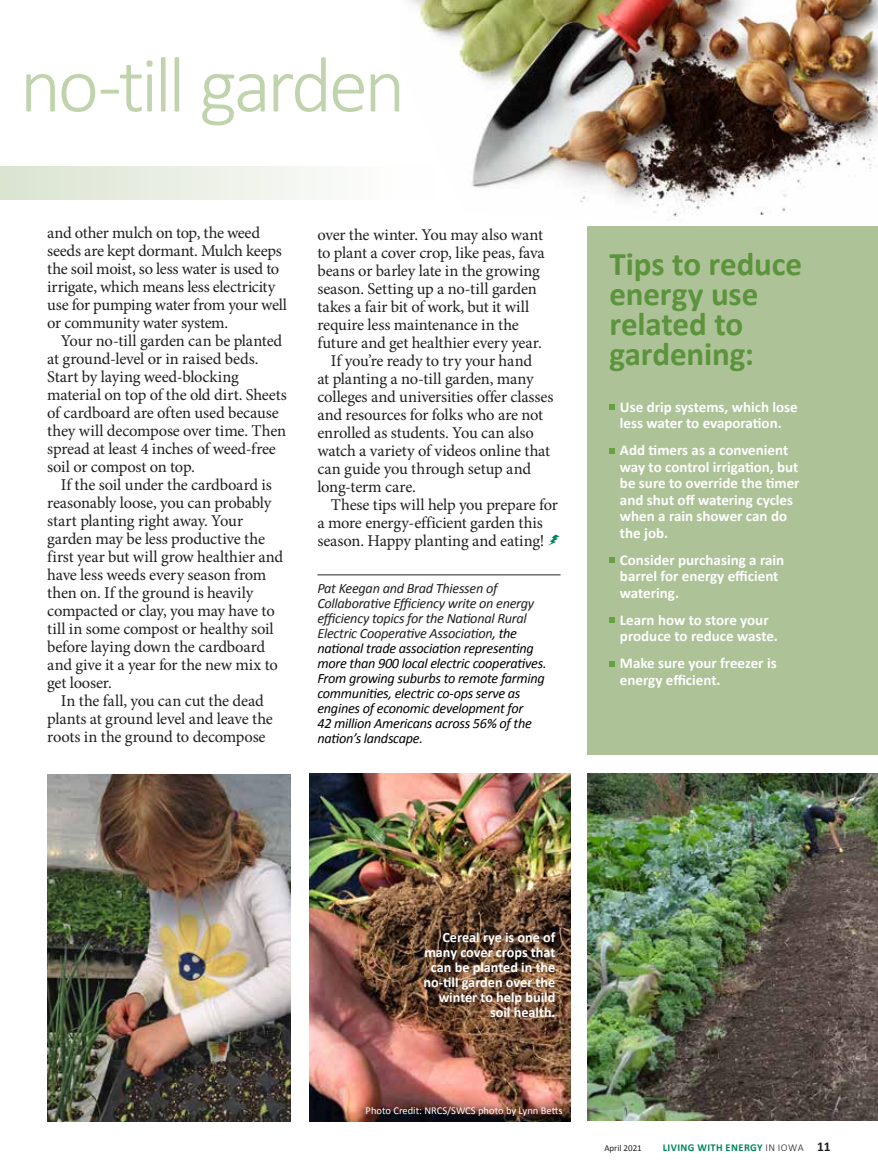
<style>
.page{position:relative;width:878px;height:1175px;background:#fff}
.page>*{position:absolute;margin:0;border:0;box-sizing:border-box;transform-origin:0 0}
.t1{font:300 79.5px "Calibri";letter-spacing:-.05em;color:#c1d3ac}
.t2{font:700 33px/30px "Calibri";letter-spacing:-.005em;color:#5c933d}
.t3{font:16.5px/18px "Minion Pro";letter-spacing:-.015em;color:#231f20}
.t4{font:700 15px/16.5px "Calibri";color:#fff}
.t5{font:italic 14.25px/15px "Calibri";letter-spacing:-.02em;color:#000}
.t6{font:700 14.25px/15px "Calibri";color:#fff;text-align:right}
.t7{font:10.5px "Calibri";color:#fff}
.t8{font:700 10.5px "Calibri";letter-spacing:.04em;color:#008559}
.t9{font:9px "Calibri";color:#231f20}
.s1{color:#231f20}
.s2{font-weight:300;color:#231f20}
.s3{font-size:13.5px;color:#231f20}
</style>
<div class="page">
<img style="left:408px;top:0;width:470px;height:227px">
<div style="left:0;top:167px;width:434px;height:33px;background:linear-gradient(to right,#dae4d1,#fff)"></div>
<img style="left:309px;top:774px;width:261px;height:347px">
<img style="left:588px;top:774px;width:290px;height:346px">
<hr style="left:317px;top:574px;width:243px;height:1px;background:#231f20">
<svg style="left:549px;top:534px;width:10px;height:11px"></svg>
<img style="left:47px;top:774px;width:243px;height:347px">
<div style="left:588px;top:226px;width:290px;height:528px;background:#adc297"></div>
<svg style="left:609px;top:405px;width:5px;height:5px"></svg>
<svg style="left:609px;top:448px;width:5px;height:5px"></svg>
<svg style="left:609px;top:558px;width:5px;height:5px"></svg>
<svg style="left:609px;top:618px;width:5px;height:5px"></svg>
<svg style="left:609px;top:661px;width:5px;height:5px"></svg>
<h1 class="t1" style="left:20px;top:36px;width:387px">no-till garden</h1>
<p class="t3" style="left:47px;top:224px;width:241px">and other mulch on top, the weed seeds are kept dormant. Mulch keeps the soil moist, so less water is used to irrigate, which means less electricity use for pumping water from your well or community water system.</p>
<p class="t3" style="left:47px;top:332px;width:241px;text-indent:13px">Your no-till garden can be planted at ground-level or in raised beds.<br>Start by laying weed-blocking material on top of the old dirt. Sheets of cardboard are often used because they will decompose over time. Then spread at least 4 inches of weed-free soil or compost on top.</p>
<p class="t3" style="left:47px;top:476px;width:237px;text-indent:13px">If the soil under the cardboard is reasonably loose, you can probably start planting right away. Your garden may be less productive the first year but will grow healthier and have less weeds every season from then on. If the ground is heavily compacted or clay, you may have to till in some compost or healthy soil before laying down the cardboard and give it a year for the new mix to get looser.</p>
<p class="t3" style="left:47px;top:692px;width:227px;text-align:center">In the fall, you can cut the dead plants at ground level and leave the roots in the ground to decompose</p>
<p class="t3" style="left:317px;top:225px;width:227px">over the winter. You may also want</p>
<p class="t3" style="left:317px;top:243px;width:229px">to plant a cover crop, like peas, fava</p>
<p class="t3" style="left:317px;top:261px;width:224px">beans or barley late in the growing</p>
<p class="t3" style="left:317px;top:279px;width:221px">season. Setting up a no-till garden</p>
<p class="t3" style="left:317px;top:297px;width:213px">takes a fair bit of work, but it will</p>
<p class="t3" style="left:317px;top:315px;width:203px">require less maintenance in the</p>
<p class="t3" style="left:317px;top:333px;width:226px">future and get healthier every year.</p>
<p class="t3" style="left:331px;top:351px;width:203px">If you’re ready to try your hand</p>
<p class="t3" style="left:317px;top:369px;width:218px">at planting a no-till garden, many</p>
<p class="t3" style="left:317px;top:387px;width:237px">colleges and universities offer classes</p>
<p class="t3" style="left:317px;top:405px;width:227px">and resources for folks who are not</p>
<p class="t3" style="left:317px;top:423px;width:218px">enrolled as students. You can also</p>
<p class="t3" style="left:317px;top:441px;width:234px">watch a variety of videos online that</p>
<p class="t3" style="left:317px;top:459px;width:215px">can guide you through setup and</p>
<p class="t3" style="left:317px;top:477px;width:100px">long-term care.</p>
<p class="t3" style="left:331px;top:495px;width:228px">These tips will help you prepare for</p>
<p class="t3" style="left:317px;top:513px;width:227px">a more energy-efficient garden this</p>
<p class="t3" style="left:317px;top:531px;width:228px">season. Happy planting and eating!</p>
<p class="t5" style="left:317px;top:580px;width:231px"><span class="s1">Pat Keegan and Brad Thiessen of Collaborative Efficiency write on energy efficiency topics for the National Rural Electric Cooperative Association</span>, the national trade association representing more than 900 local electric cooperatives.<br>From growing suburbs to remote farming communities, electric co-ops serve as engines of economic development for<br>42 million Americans across 56% of the nation’s landscape.</p>
<h2 class="t2" style="left:609px;top:249px;width:194px">Tips to reduce energy use related to gardening:</h2>
<p class="t4" style="left:620px;top:398px;width:179px">Use drip systems, which lose less water to evaporation.</p>
<p class="t4" style="left:620px;top:442px;width:181px">Add timers as a convenient way to control irrigation, but be sure to override the timer and shut off watering cycles when a rain shower can do the job.</p>
<p class="t4" style="left:620px;top:551px;width:166px">Consider purchasing a rain barrel for energy efficient watering.</p>
<p class="t4" style="left:620px;top:611px;width:159px">Learn how to store your produce to reduce waste.</p>
<p class="t4" style="left:620px;top:655px;width:158px">Make sure your freezer is energy efficient.</p>
<p class="t6" style="left:423px;top:930px;width:133px">Cereal rye is one of many cover crops that can be planted in the no-till garden over the winter to help build soil health.</p>
<p class="t7" style="left:365px;top:1103px;width:198px">Photo Credit: NRCS/SWCS photo by Lynn Betts</p>
<p class="t9" style="left:604px;top:1142px;width:39px">April 2021</p>
<p class="t8" style="left:662px;top:1140px;width:169px">LIVING WITH ENERGY <span class="s2">IN IOWA</span> <span class="s3">11</span></p>
</div>
